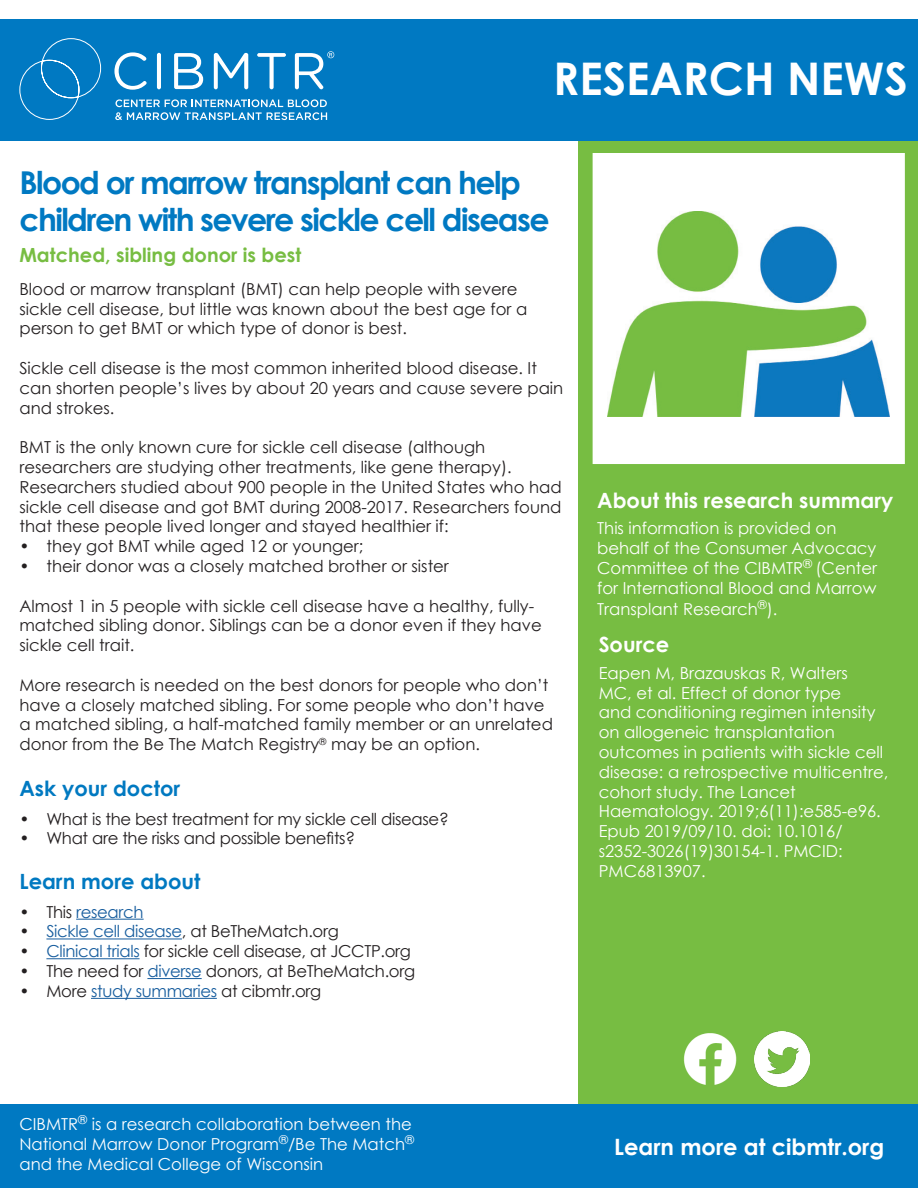
<style>
.page{position:relative;width:918px;height:1188px;background:#fff}
.page>*{position:absolute;margin:0;border:0;box-sizing:border-box;transform-origin:0 0}
.t1{font:700 45px "Century Gothic";color:#fff}
.t2{font:700 31.5px/37.8px "Century Gothic";letter-spacing:-.05em;color:#0079c2}
.t3{font:700 22.5px "Century Gothic";color:#fff}
.t4{font:700 21px "Century Gothic";color:#fff}
.t5{font:700 21px "Century Gothic";color:#0079c1}
.t6{font:700 19.5px "Century Gothic";color:#77bd42}
.t7{font:16.5px/19.8px "Century Gothic";color:#231f20}
.t8{font:16.5px/19.8px "Century Gothic";color:#fff}
.t9{font:16.5px "Century Gothic";letter-spacing:-.02em;color:#231f20}
.t10{font:16.5px "Century Gothic";letter-spacing:-.02em;color:#175d9e}
.s1{color:#231f20}
.s2{color:#175d9e}
</style>
<div class="page">
<div style="left:579px;top:137px;width:339px;height:1051px;background:#77bd42"></div>
<div style="left:0;top:19px;width:918px;height:121px;background:#0079c2"></div>
<div style="left:593px;top:153px;width:312px;height:311px;background:#fff"></div>
<svg style="left:114px;top:52px;width:33px;height:38px"></svg>
<hr style="left:157px;top:53px;width:4px;height:36px;background:#fff;border-radius:2px">
<svg style="left:174px;top:53px;width:29px;height:36px"></svg>
<svg style="left:214px;top:53px;width:34px;height:36px"></svg>
<svg style="left:257px;top:53px;width:29px;height:36px"></svg>
<svg style="left:295px;top:51px;width:39px;height:38px"></svg>
<svg style="left:115px;top:99px;width:212px;height:21px"></svg>
<svg style="left:19px;top:38px;width:82px;height:82px"></svg>
<div style="left:0;top:1104px;width:918px;height:84px;background:#0079c2"></div>
<img style="left:683px;top:1033px;width:54px;height:52px">
<img style="left:755px;top:1032px;width:54px;height:54px">
<img style="left:608px;top:212px;width:282px;height:205px">
<hr style="left:76px;top:919px;width:68px;height:1px;background:#175d9e">
<hr style="left:46px;top:938px;width:136px;height:1px;background:#175d9e">
<hr style="left:46px;top:958px;width:94px;height:1px;background:#175d9e">
<hr style="left:147px;top:978px;width:55px;height:1px;background:#175d9e">
<hr style="left:91px;top:998px;width:126px;height:1px;background:#175d9e">
<p class="t1" style="left:553px;top:45px;width:356px">RESEARCH NEWS</p>
<p class="t2" style="left:19px;top:162px;width:532px">Blood or marrow transplant can help children with severe sickle cell disease</p>
<p class="t6" style="left:19px;top:240px;width:283px">Matched, sibling donor is best</p>
<p class="t7" style="left:19px;top:279px;width:509px">Blood or marrow transplant (BMT) can help people with severe sickle cell disease, but little was known about the best age for a person to get BMT or which type of donor is best.</p>
<p class="t7" style="left:19px;top:358px;width:545px">Sickle cell disease is the most common inherited blood disease. It can shorten people’s lives by about 20 years and cause severe pain and strokes.</p>
<p class="t7" style="left:19px;top:437px;width:494px">BMT is the only known cure for sickle cell disease (although researchers are studying other treatments, like gene therapy).</p>
<p class="t7" style="left:19px;top:477px;width:544px;text-align:justify">Researchers studied about 900 people in the United States who had sickle cell disease and got BMT during 2008-2017. Researchers found that these people lived longer and stayed healthier if:</p>
<p class="t7" style="left:19px;top:536px;width:346px">• they got BMT while aged 12 or younger;</p>
<p class="t7" style="left:19px;top:556px;width:431px">• their donor was a closely matched brother or sister</p>
<p class="t7" style="left:19px;top:596px;width:524px">Almost 1 in 5 people with sickle cell disease have a healthy, fully&shy;matched sibling donor. Siblings can be a donor even if they have sickle cell trait.</p>
<p class="t7" style="left:19px;top:675px;width:535px">More research is needed on the best donors for people who don’t have a closely matched sibling. For some people who don’t have a matched sibling, a half-matched family member or an unrelated donor from the Be The Match Registry<sup>®</sup> may be an option.</p>
<p class="t5" style="left:19px;top:773px;width:162px">Ask your doctor</p>
<p class="t9" style="left:19px;top:807px;width:431px">• What is the best treatment for my sickle cell disease?</p>
<p class="t9" style="left:19px;top:827px;width:337px">• What are the risks and possible benefits?</p>
<p class="t5" style="left:19px;top:866px;width:183px">Learn more about</p>
<p class="t10" style="left:19px;top:900px;width:126px"><span class="s1">• This</span> research</p>
<p class="t9" style="left:19px;top:920px;width:321px">• <span class="s2">Sickle cell disease</span>, at BeTheMatch.org</p>
<p class="t9" style="left:19px;top:940px;width:393px">• <span class="s2">Clinical trials</span> for sickle cell disease, at JCCTP.org</p>
<p class="t9" style="left:19px;top:959px;width:397px">• The need for <span class="s2">diverse</span> donors, at BeTheMatch.org</p>
<p class="t9" style="left:19px;top:979px;width:303px">• More <span class="s2">study summaries</span> at cibmtr.org</p>
<p class="t4" style="left:597px;top:484px;width:298px">About this research summary</p>
<p class="t8" style="left:597px;top:518px;width:281px">This information is provided on behalf of the Consumer Advocacy Committee of the CIBMTR<sup>®</sup> (Center for International Blood and Marrow</p>
<p class="t8" style="left:597px;top:599px;width:182px">Transplant Research<sup>®</sup>).</p>
<p class="t4" style="left:599px;top:628px;width:72px">Source</p>
<p class="t8" style="left:599px;top:663px;width:291px">Eapen M, Brazauskas R, Walters<br>MC, et al. Effect of donor type<br>and conditioning regimen intensity on allogeneic transplantation outcomes in patients with sickle cell disease: a retrospective multicentre, cohort study. The Lancet<br>Haematology. 2019;6(11):e585-e96.<br>Epub 2019/09/10. doi: 10.1016/ s2352-3026(19)30154-1. PMCID:<br>PMC6813907.</p>
<p class="t8" style="left:19px;top:1114px;width:394px">CIBMTR<sup>®</sup> is a research collaboration between the</p>
<p class="t8" style="left:19px;top:1134px;width:396px">National Marrow Donor Program<sup>®</sup>/Be The Match<sup>®</sup></p>
<p class="t8" style="left:19px;top:1153px;width:305px">and the Medical College of Wisconsin</p>
<p class="t3" style="left:614px;top:1129px;width:271px">Learn more at cibmtr.org</p>
</div>
